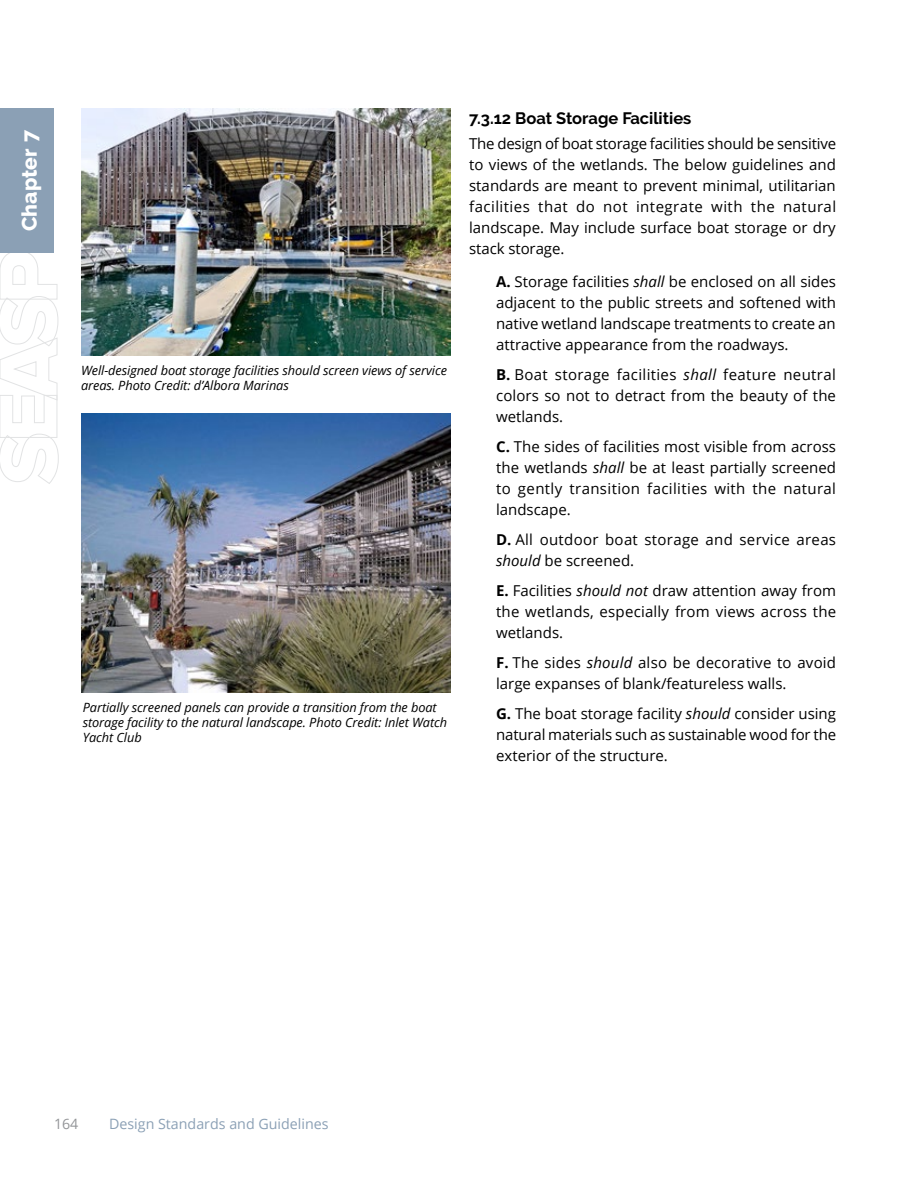
<style>
.page{position:relative;width:918px;height:1188px;background:#fff}
.page>*{position:absolute;margin:0;border:0;box-sizing:border-box;transform-origin:0 0}
.t1{font:800 21px "Raleway";color:#fff}
.t2{font:700 16.5px "Raleway";color:#000}
.t3{font:15px/21px "Open Sans";color:#000;text-align:justify}
.t4{font:15px/21px "Open Sans";letter-spacing:.02em;color:#000}
.t5{font:14.25px "Open Sans";color:#8ba0b5}
.t6{font:14.25px "Open Sans";color:#939598}
.t7{font:italic 12.75px/15.3px "Open Sans";letter-spacing:-.005em;color:#000}
.s1{font-weight:700}
.s2{font-style:italic}
</style>
<div class="page">
<svg style="left:0;top:253px;width:59px;height:231px"></svg>
<div style="left:0;top:108px;width:54px;height:145px;background:#8ba0b5"></div>
<img style="left:82px;top:109px;width:369px;height:247px">
<img style="left:81px;top:413px;width:370px;height:280px">
<h1 class="t1" style="left:18px;top:231px;width:103px;rotate:-90deg">Chapter 7</h1>
<p class="t7" style="left:81px;top:362px;width:368px">Well-designed boat storage facilities should screen views of service areas. Photo Credit: d’Albora Marinas</p>
<p class="t7" style="left:83px;top:699px;width:366px">Partially screened panels can provide a transition from the boat storage facility to the natural landscape. Photo Credit: Inlet Watch<br>Yacht Club</p>
<p class="t2" style="left:469px;top:109px;width:224px">7.3.12 Boat Storage Facilities</p>
<p class="t3" style="left:469px;top:133px;width:369px">The design of boat storage facilities should be sensitive to views of the wetlands. The below guidelines and standards are meant to prevent minimal, utilitarian facilities that do not integrate with the natural landscape. May include surface boat storage or dry stack storage.</p>
<p class="t3" style="left:496px;top:270px;width:341px"><span class="s1">A.</span> Storage facilities <span class="s2">shall</span> be enclosed on all sides adjacent to the public streets and softened with native wetland landscape treatments to create an attractive appearance from the roadways.</p>
<p class="t3" style="left:496px;top:363px;width:341px"><span class="s1">B.</span> Boat storage facilities <span class="s2">shall</span> feature neutral colors so not to detract from the beauty of the wetlands.</p>
<p class="t3" style="left:496px;top:435px;width:342px"><span class="s1">C.</span> The sides of facilities most visible from across the wetlands <span class="s2">shall</span> be at least partially screened to gently transition facilities with the natural landscape.</p>
<p class="t4" style="left:496px;top:528px;width:342px"><span class="s1">D.</span> All outdoor boat storage and service areas <span class="s2">should</span> be screened.</p>
<p class="t3" style="left:496px;top:579px;width:342px"><span class="s1">E.</span> Facilities <span class="s2">should not</span> draw attention away from the wetlands, especially from views across the wetlands.</p>
<p class="t3" style="left:496px;top:651px;width:342px"><span class="s1">F.</span> The sides <span class="s2">should</span> also be decorative to avoid large expanses of blank/featureless walls.</p>
<p class="t3" style="left:496px;top:702px;width:342px"><span class="s1">G.</span> The boat storage facility <span class="s2">should</span> consider using natural materials such as sustainable wood for the exterior of the structure.</p>
<p class="t6" style="left:54px;top:1114px;width:26px">164</p>
<p class="t5" style="left:109px;top:1114px;width:221px">Design Standards and Guidelines</p>
</div>
